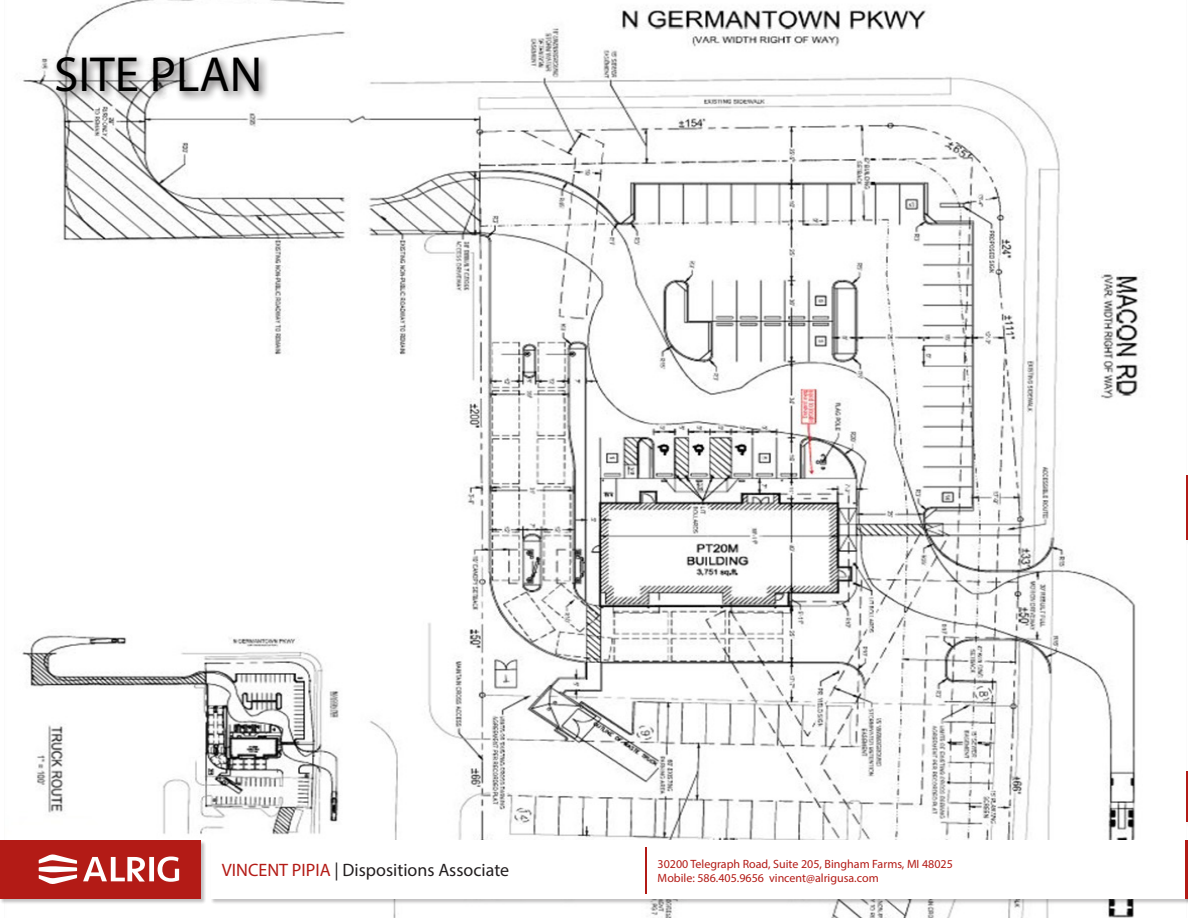
<style>
.page{position:relative;width:1188px;height:918px;background:#fff}
.page>*{position:absolute;margin:0;border:0;box-sizing:border-box;transform-origin:0 0}
.t1{font:49.5px "Myriad Pro";color:#000}
.t2{font:18px "Myriad Pro";color:#231f20}
.t3{font:12px "Myriad Pro";color:#b31b16}
.s1{color:#b31b16}
</style>
<div class="page">
<img style="left:22px;top:0;width:1166px;height:918px">
<div style="left:52px;top:52px;width:218px;height:51px;background:#231f20;opacity:.75"></div>
<img style="left:1187px;top:0;width:1px;height:475px">
<hr style="left:1186px;top:475px;width:2px;height:71px;background:#fafafa">
<hr style="left:1186px;top:475px;width:2px;height:65px;background:#b31b16">
<hr style="left:1186px;top:772px;width:2px;height:56px;background:#f9f9f9">
<hr style="left:1186px;top:772px;width:2px;height:50px;background:#b31b16">
<div style="left:211px;top:840px;width:977px;height:64px;background:#231f20;opacity:.15"></div>
<div style="left:211px;top:840px;width:977px;height:58px;background:#fff"></div>
<div style="left:0;top:840px;width:206px;height:64px;background:#231f20;opacity:.15"></div>
<div style="left:0;top:840px;width:200px;height:58px;background:#b31b16"></div>
<svg style="left:39px;top:854px;width:140px;height:30px"></svg>
<hr style="left:645px;top:847px;width:1px;height:47px;background:#b31b16">
<hr style="left:1185px;top:840px;width:3px;height:64px;background:#231f20;opacity:.15">
<hr style="left:1186px;top:840px;width:2px;height:58px;background:#b31b16">
<p class="t1" style="left:54px;top:44px;width:210px">SITE PLAN</p>
<p class="t2" style="left:222px;top:859px;width:289px"><span class="s1">VINCENT PIPIA</span> | Dispositions Associate</p>
<p class="t3" style="left:658px;top:857px;width:297px">30200 Telegraph Road, Suite 205, Bingham Farms, MI 48025</p>
<p class="t3" style="left:658px;top:871px;width:223px">Mobile: 586.405.9656 vincent@alrigusa.com</p>
</div>
